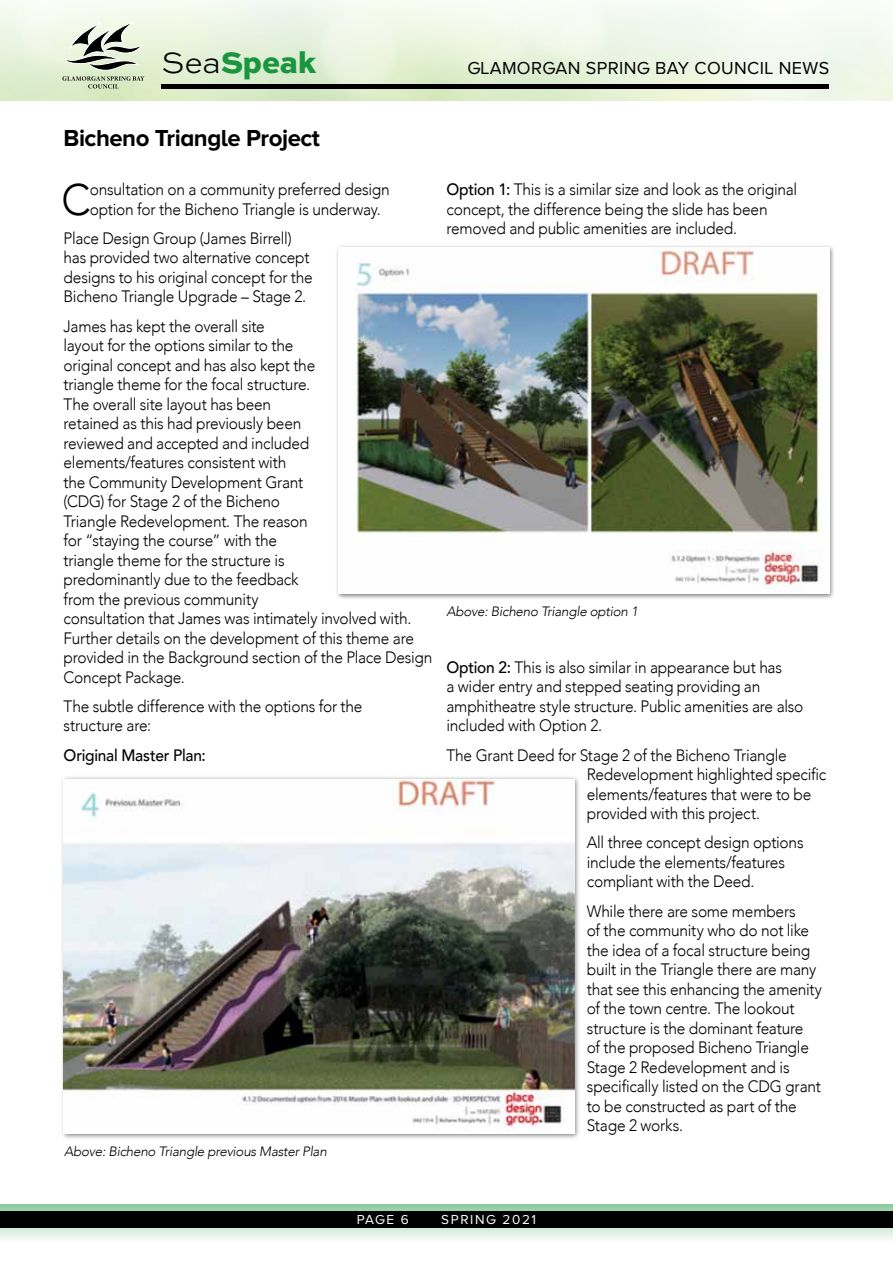
<style>
.page{position:relative;width:893px;height:1263px;background:#fff}
.page>*{position:absolute;margin:0;border:0;box-sizing:border-box;transform-origin:0 0}
.t1{font:300 44.1px "Avenir";color:#000;scale:.94 1}
.t2{font:800 31.05px "Sweet Sans Pro";letter-spacing:-.01em;color:#1a963f}
.t3{font:700 24px "Proxima Nova A";letter-spacing:-.02em;color:#000}
.t4{font:18px "Proxima Nova A";letter-spacing:.02em;color:#000}
.t5{font:300 16.5px/19.5px "Avenir";letter-spacing:-.015em;color:#000;scale:.94 1}
.t6{font:500 16.5px "Avenir";letter-spacing:-.015em;color:#000;scale:.94 1}
.t7{font:italic 300 13.5px "Avenir";letter-spacing:-.02em;color:#000}
.t8{font:13.5px "Proxima Nova A";letter-spacing:.12em;color:#fff}
.s1{font-weight:300;color:#000}
.s2{font-weight:500}
</style>
<div class="page">
<img style="left:0;top:0;width:893px;height:101px">
<svg style="left:0;top:1204px;width:892px;height:35px;background:#c4e4cd"></svg>
<hr style="left:892px;top:1204px;width:1px;height:59px;background:#1a963f">
<div style="left:162px;top:84px;width:667px;height:5px;background:#000"></div>
<div style="left:0;top:1211px;width:893px;height:17px;background:#000"></div>
<svg style="left:62px;top:22px;width:83px;height:67px;background:#bcc4b1"></svg>
<div style="left:60px;top:775px;width:520px;height:365px;background:#000;opacity:.5"></div>
<img style="left:64px;top:779px;width:510px;height:355px">
<div style="left:335px;top:244px;width:500px;height:355px;background:#000;opacity:.5"></div>
<img style="left:339px;top:247px;width:490px;height:347px">
<h2 class="t2" style="left:162px;top:38px;width:156px"><span class="s1">Sea</span>Speak</h2>
<p class="t4" style="left:467px;top:58px;width:363px">GLAMORGAN SPRING BAY COUNCIL NEWS</p>
<h3 class="t3" style="left:64px;top:125px;width:258px">Bicheno Triangle Project</h3>
<h1 class="t1" style="left:61px;top:173px;width:33px">C</h1>
<p class="t5" style="left:90px;top:180px;width:321px">onsultation on a community preferred design option for the Bicheno Triangle is underway.</p>
<p class="t5" style="left:64px;top:228px;width:267px">Place Design Group (James Birrell) has provided two alternative concept designs to his original concept for the Bicheno Triangle Upgrade – Stage 2.</p>
<p class="t5" style="left:64px;top:316px;width:394px">James has kept the overall site<br>layout for the options similar to the<br>original concept and has also kept the<br>triangle theme for the focal structure.<br>The overall site layout has been<br>retained as this had previously been<br>reviewed and accepted and included elements/features consistent with<br>the Community Development Grant<br>(CDG) for Stage 2 of the Bicheno<br>Triangle Redevelopment. The reason<br>for “staying the course” with the<br>triangle theme for the structure is<br>predominantly due to the feedback<br>from the previous community<br>consultation that James was intimately involved with.<br>Further details on the development of this theme are provided in the Background section of the Place Design Concept Package.</p>
<p class="t5" style="left:64px;top:696px;width:320px">The subtle difference with the options for the structure are:</p>
<p class="t6" style="left:64px;top:740px;width:153px">Original Master Plan:</p>
<p class="t7" style="left:64px;top:1143px;width:264px">Above: Bicheno Triangle previous Master Plan</p>
<p class="t5" style="left:446px;top:180px;width:375px"><span class="s2">Option 1:</span> This is a similar size and look as the original concept, the difference being the slide has been removed and public amenities are included.</p>
<p class="t7" style="left:446px;top:603px;width:193px">Above: Bicheno Triangle option 1</p>
<p class="t5" style="left:446px;top:657px;width:381px"><span class="s2">Option 2:</span> This is also similar in appearance but has<br>a wider entry and stepped seating providing an amphitheatre style structure. Public amenities are also included with Option 2.</p>
<p class="t5" style="left:587px;top:745px;width:256px;text-indent:-140px">The Grant Deed for Stage 2 of the Bicheno Triangle Redevelopment highlighted specific elements/features that were to be provided with this project.</p>
<p class="t5" style="left:587px;top:833px;width:232px">All three concept design options include the elements/features compliant with the Deed.</p>
<p class="t5" style="left:587px;top:901px;width:252px">While there are some members<br>of the community who do not like the idea of a focal structure being built in the Triangle there are many that see this enhancing the amenity of the town centre. The lookout structure is the dominant feature<br>of the proposed Bicheno Triangle<br>Stage 2 Redevelopment and is specifically listed on the CDG grant to be constructed as part of the<br>Stage 2 works.</p>
<p class="t8" style="left:357px;top:1212px;width:54px">PAGE 6</p>
<p class="t8" style="left:441px;top:1212px;width:96px">SPRING 2021</p>
</div>
